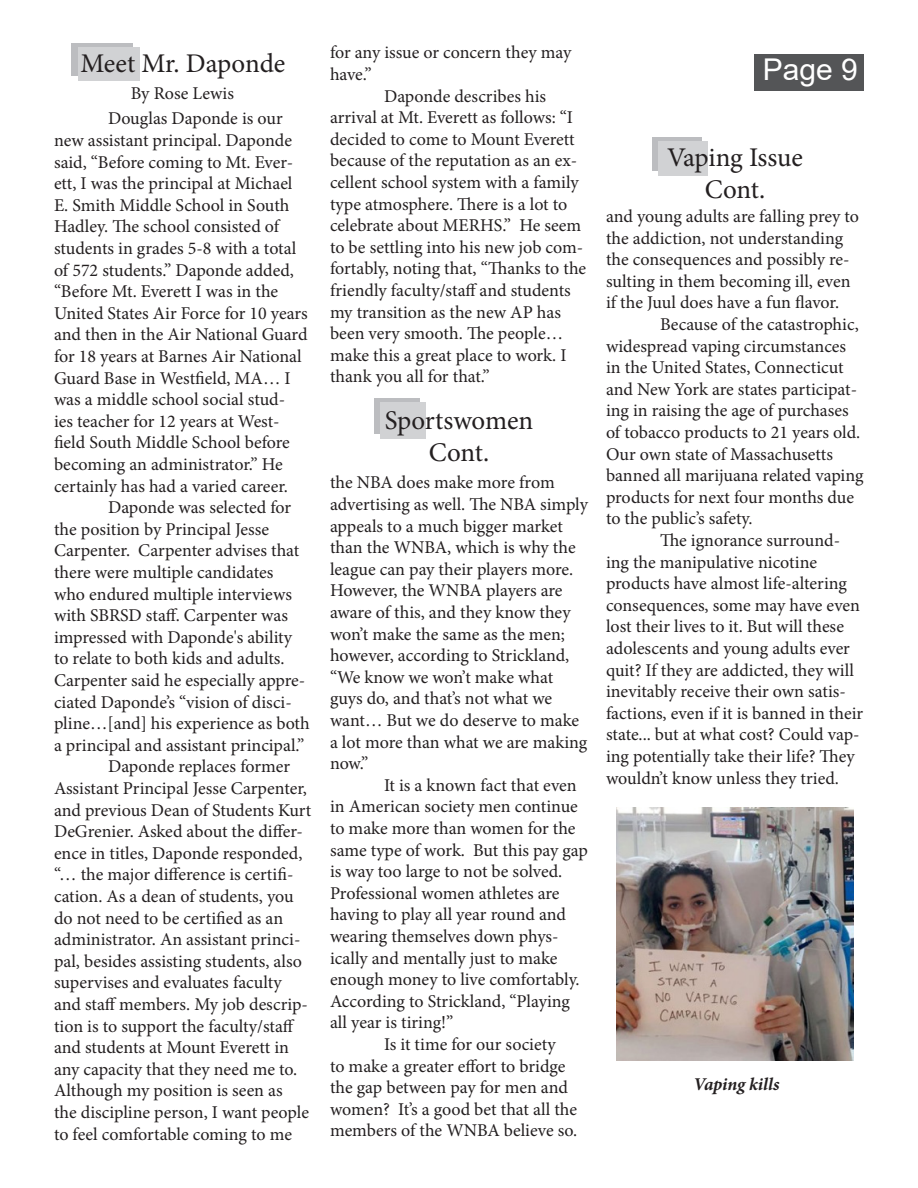
<style>
.page{position:relative;width:918px;height:1188px;background:#fff}
.page>*{position:absolute;margin:0;border:0;box-sizing:border-box;transform-origin:0 0}
.t1{font:30px "Arial";color:#fff}
.t2{font:27px/32.4px "Minion Pro";letter-spacing:-.005em;color:#231f20;text-align:center}
.t3{font:18px/21.6px "Minion Pro";color:#231f20}
.t4{font:italic 700 18px "Minion Pro";letter-spacing:-.005em;color:#231f20}
</style>
<div class="page">
<div style="left:754px;top:54px;width:110px;height:36px;background:#545557"></div>
<img style="left:616px;top:808px;width:238px;height:253px">
<div style="left:653px;top:137px;width:49px;height:33px;background:#bcbdc0"></div>
<div style="left:659px;top:141px;width:49px;height:34px;background:#d1d2d4"></div>
<div style="left:71px;top:43px;width:61px;height:33px;background:#bcbdc0"></div>
<div style="left:78px;top:47px;width:62px;height:34px;background:#d1d2d4"></div>
<div style="left:375px;top:398px;width:45px;height:36px;background:#bcbdc0"></div>
<div style="left:380px;top:403px;width:45px;height:36px;background:#d1d2d4"></div>
<p class="t2" style="left:81px;top:47px;width:206px">Meet Mr. Daponde</p>
<p class="t3" style="left:131px;top:83px;width:105px">By Rose Lewis</p>
<p class="t3" style="left:54px;top:108px;width:255px;text-indent:54px">Douglas Daponde is our new assistant principal. Daponde said, “Before coming to Mt. Ever&shy;ett, I was the principal at Michael<br>E. Smith Middle School in South<br>Hadley. The school consisted of students in grades 5-8 with a total of 572 students.” Daponde added, “Before Mt. Everett I was in the<br>United States Air Force for 10 years and then in the Air National Guard for 18 years at Barnes Air National<br>Guard Base in Westfield, MA… I was a middle school social stud&shy;ies teacher for 12 years at West&shy;field South Middle School before becoming an administrator.” He certainly has had a varied career.</p>
<p class="t3" style="left:54px;top:497px;width:257px;text-indent:54px">Daponde was selected for the position by Principal Jesse Carpenter. Carpenter advises that there were multiple candidates<br>who endured multiple interviews with SBRSD staff. Carpenter was impressed with Daponde's ability to relate to both kids and adults.<br>Carpenter said he especially appre&shy;ciated Daponde’s “vision of disci&shy;pline…[and] his experience as both a principal and assistant principal.”</p>
<p class="t3" style="left:54px;top:756px;width:259px;text-indent:54px">Daponde replaces former Assistant Principal Jesse Carpenter, and previous Dean of Students Kurt DeGrenier. Asked about the differ&shy;ence in titles, Daponde responded, “… the major difference is certifi&shy;cation. As a dean of students, you do not need to be certified as an administrator. An assistant princi&shy;pal, besides assisting students, also supervises and evaluates faculty and staff members. My job descrip&shy;tion is to support the faculty/staff and students at Mount Everett in any capacity that they need me to.<br>Although my position is seen as<br>the discipline person, I want people to feel comfortable coming to me</p>
<p class="t3" style="left:330px;top:42px;width:243px">for any issue or concern they may have.”</p>
<p class="t3" style="left:330px;top:85px;width:258px;text-indent:54px">Daponde describes his arrival at Mt. Everett as follows: “I decided to come to Mount Everett because of the reputation as an ex&shy;cellent school system with a family type atmosphere. There is a lot to celebrate about MERHS.” He seem to be settling into his new job com&shy;fortably, noting that, “Thanks to the friendly faculty/staff and students my transition as the new AP has been very smooth. The people… make this a great place to work. I thank you all for that.”</p>
<p class="t2" style="left:385px;top:404px;width:150px">Sportswomen<br>Cont.</p>
<p class="t3" style="left:330px;top:472px;width:260px">the NBA does make more from advertising as well. The NBA simply appeals to a much bigger market than the WNBA, which is why the league can pay their players more.<br>However, the WNBA players are aware of this, and they know they won’t make the same as the men; however, according to Strickland, “We know we won’t make what guys do, and that’s not what we want… But we do deserve to make a lot more than what we are making now.”</p>
<p class="t3" style="left:330px;top:774px;width:259px;text-indent:54px">It is a known fact that even in American society men continue to make more than women for the same type of work. But this pay gap is way too large to not be solved.<br>Professional women athletes are having to play all year round and wearing themselves down phys&shy;ically and mentally just to make enough money to live comfortably.<br>According to Strickland, “Playing all year is tiring!”</p>
<p class="t3" style="left:330px;top:1033px;width:249px;text-indent:54px">Is it time for our society<br>to make a greater effort to bridge the gap between pay for men and women? It’s a good bet that all the members of the WNBA believe so.</p>
<p class="t1" style="left:763px;top:49px;width:97px">Page 9</p>
<p class="t2" style="left:667px;top:141px;width:137px">Vaping Issue<br>Cont.</p>
<p class="t3" style="left:606px;top:206px;width:255px">and young adults are falling prey to the addiction, not understanding the consequences and possibly re&shy;sulting in them becoming ill, even if the Juul does have a fun flavor.</p>
<p class="t3" style="left:606px;top:314px;width:259px;text-indent:54px">Because of the catastrophic, widespread vaping circumstances in the United States, Connecticut and New York are states participat&shy;ing in raising the age of purchases of tobacco products to 21 years old.<br>Our own state of Massachusetts banned all marijuana related vaping products for next four months due to the public’s safety.</p>
<p class="t3" style="left:606px;top:530px;width:259px;text-indent:54px">The ignorance surround&shy;ing the manipulative nicotine products have almost life-altering consequences, some may have even lost their lives to it. But will these adolescents and young adults ever quit? If they are addicted, they will inevitably receive their own satis&shy;factions, even if it is banned in their state... but at what cost? Could vap&shy;ing potentially take their life? They wouldn’t know unless they tried.</p>
<p class="t4" style="left:694px;top:1071px;width:88px">Vaping kills</p>
</div>
